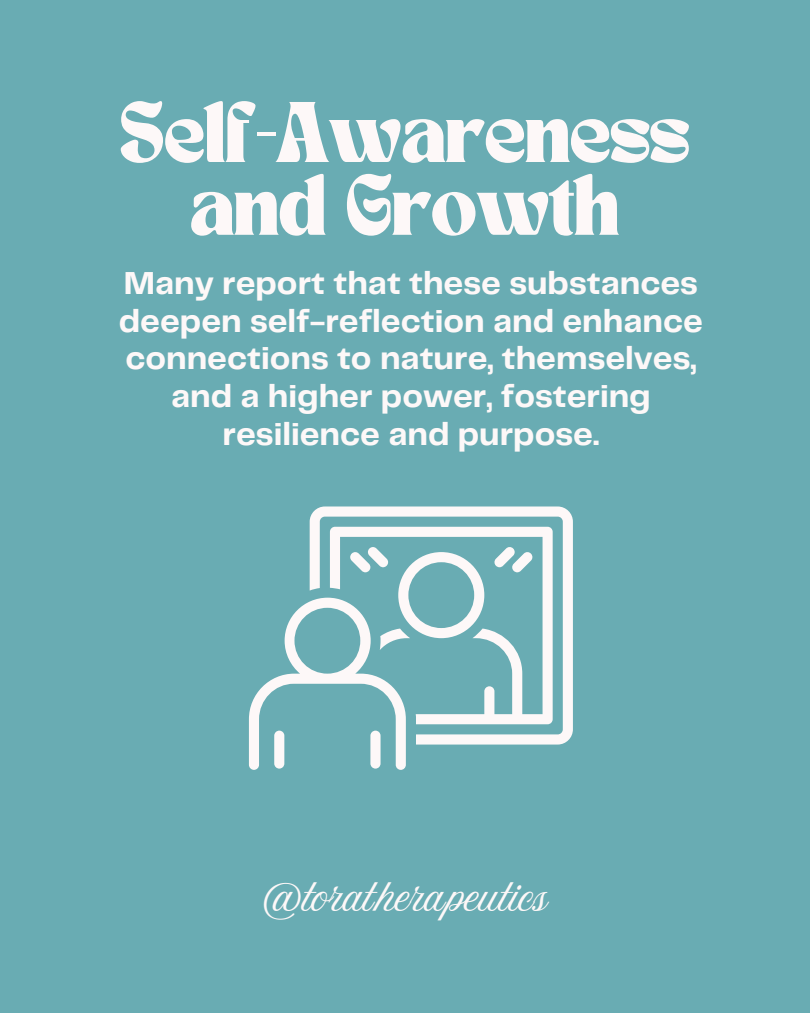
<style>
.page{position:relative;width:810px;height:1013px;background:#fff}
.page>*{position:absolute;margin:0;border:0;box-sizing:border-box;transform-origin:0 0}
.t1{font:60px/72.8px "TANNIMBUS";letter-spacing:-.015em;color:#fdf8f8;text-align:center}
.t2{font:38px "Amoresa";letter-spacing:-.02em;color:#fdf8f8}
.t3{font:700 33px/37.5px "Telegraf";color:#fdf8f8;text-align:center}
</style>
<div class="page">
<div style="left:0;top:0;width:810px;height:1012px;background:#69acb3"></div>
<svg style="left:310px;top:506px;width:263px;height:238px"></svg>
<svg style="left:330px;top:526px;width:223px;height:198px"></svg>
<svg style="left:249px;top:546px;width:235px;height:224px"></svg>
<p class="t1" style="left:120px;top:103px;width:571px">Self-Awareness and Growth</p>
<h1 class="t3" style="left:119px;top:266px;width:585px">Many report that these substances deepen self-reflection and enhance connections to nature, themselves, and a higher power, fostering resilience and purpose.</h1>
<p class="t2" style="left:263px;top:876px;width:286px">@toratherapeutics</p>
</div>
